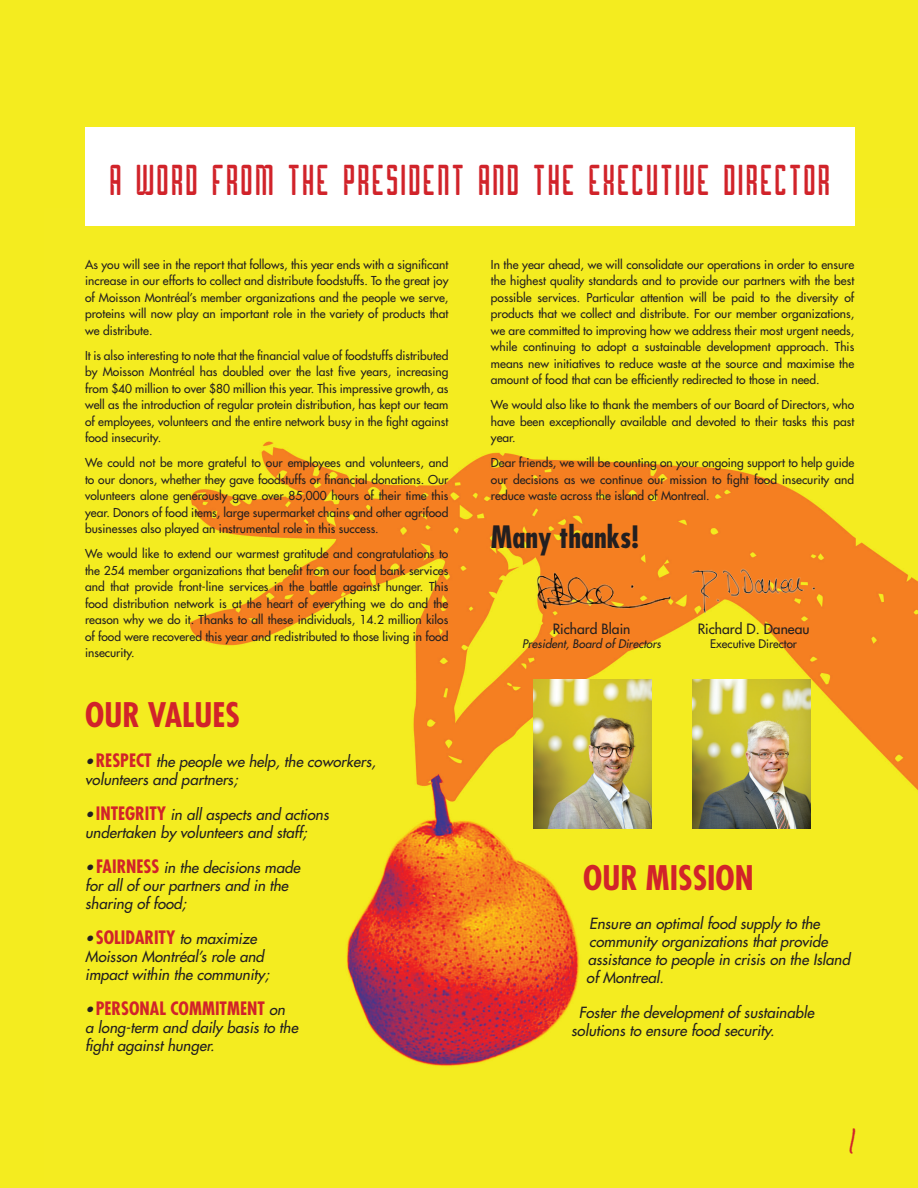
<style>
.page{position:relative;width:918px;height:1188px;background:#f4ec1f}
.page>*{position:absolute;margin:0;border:0;box-sizing:border-box;transform-origin:0 0}
.t1{font:45px "Borg";letter-spacing:.05em;color:#d1232a}
.t2{font:700 condensed 33px "Futura";color:#d1232a}
.t3{font:700 condensed 30px "Futura";color:#231f20}
.t4{font:21px "Rock Salt";color:#d1232a}
.t5{font:700 condensed 18px "Futura";color:#d1232a}
.t6{font:italic 15px/18px "Futura";color:#231f20}
.t7{font:13.8px "Futura";color:#231f20}
.t8{font:12px/16.5px "Futura";color:#231f20;text-align:justify}
.t9{font:italic 11.55px "Futura";color:#231f20}
.t10{font:11.55px "Futura";color:#231f20}
.s1{font-weight:700;font-style:normal;font-stretch:condensed;font-size:18px;color:#d1232a}
.s2{font-weight:400;font-style:italic;font-stretch:normal;font-size:15px;color:#231f20}
</style>
<div class="page">
<img style="left:190px;top:209px;width:728px;height:857px">
<div style="left:85px;top:127px;width:769px;height:99px;background:#fff"></div>
<img style="left:693px;top:679px;width:118px;height:150px">
<img style="left:533px;top:680px;width:119px;height:149px">
<img style="left:504px;top:545px;width:182px;height:89px">
<img style="left:692px;top:564px;width:124px;height:51px">
<h1 class="t1" style="left:109px;top:155px;width:720px">A WORD FROM THE PRESIDENT AND THE EXECUTIVE DIRECTOR</h1>
<p class="t8" style="left:85px;top:256px;width:365px">As you will see in the report that follows, this year ends with a significant increase in our efforts to collect and distribute foodstuffs. To the great joy of Moisson Montréal’s member organizations and the people we serve, proteins will now play an important role in the variety of products that we distribute.</p>
<p class="t8" style="left:85px;top:347px;width:365px">It is also interesting to note that the financial value of foodstuffs distributed by Moisson Montréal has doubled over the last five years, increasing from $40 million to over $80 million this year. This impressive growth, as well as the introduction of regular protein distribution, has kept our team of employees, volunteers and the entire network busy in the fight against food insecurity.</p>
<p class="t8" style="left:85px;top:455px;width:365px">We could not be more grateful to our employees and volunteers, and to our donors, whether they gave foodstuffs or financial donations. Our volunteers alone generously gave over 85,000 hours of their time this year. Donors of food items, large supermarket chains and other agrifood businesses also played an instrumental role in this success.</p>
<p class="t8" style="left:85px;top:546px;width:365px">We would like to extend our warmest gratitude and congratulations to the 254 member organizations that benefit from our food bank services and that provide front-line services in the battle against hunger. This food distribution network is at the heart of everything we do and the reason why we do it. Thanks to all these individuals, 14.2 million kilos of food were recovered this year and redistributed to those living in food insecurity.</p>
<h2 class="t2" style="left:85px;top:694px;width:156px">OUR VALUES</h2>
<p class="t6" style="left:85px;top:752px;width:292px">• <span class="s1">RESPECT</span> the people we help, the coworkers, volunteers and partners;</p>
<p class="t6" style="left:85px;top:805px;width:245px">• <span class="s1">INTEGRITY</span> in all aspects and actions undertaken by volunteers and staff;</p>
<p class="t6" style="left:85px;top:858px;width:216px">• <span class="s1">FAIRNESS</span> in the decisions made for all of our partners and in the sharing of food;</p>
<p class="t6" style="left:85px;top:929px;width:185px">• <span class="s1">SOLIDARITY</span> to maximize<br>Moisson Montréal’s role and impact within the community;</p>
<h3 class="t5" style="left:85px;top:996px;width:201px"><span class="s2">•</span> PERSONAL COMMITMENT <span class="s2">on</span></h3>
<p class="t6" style="left:85px;top:1018px;width:214px">a long-term and daily basis to the fight against hunger.</p>
<p class="t8" style="left:491px;top:256px;width:365px">In the year ahead, we will consolidate our operations in order to ensure the highest quality standards and to provide our partners with the best possible services. Particular attention will be paid to the diversity of products that we collect and distribute. For our member organizations, we are committed to improving how we address their most urgent needs, while continuing to adopt a sustainable development approach. This means new initiatives to reduce waste at the source and maximise the amount of food that can be efficiently redirected to those in need.</p>
<p class="t8" style="left:491px;top:397px;width:365px">We would also like to thank the members of our Board of Directors, who have been exceptionally available and devoted to their tasks this past year.</p>
<p class="t8" style="left:491px;top:455px;width:365px">Dear friends, we will be counting on your ongoing support to help guide our decisions as we continue our mission to fight food insecurity and reduce waste across the island of Montreal.</p>
<h3 class="t3" style="left:491px;top:518px;width:149px">MANY THANKS!</h3>
<p class="t7" style="left:553px;top:620px;width:79px">Richard Blain</p>
<p class="t9" style="left:522px;top:636px;width:140px">President, Board of Directors</p>
<p class="t7" style="left:698px;top:620px;width:113px">Richard D. Daneau</p>
<p class="t10" style="left:710px;top:636px;width:88px">Executive Director</p>
<h2 class="t2" style="left:583px;top:857px;width:172px">OUR MISSION</h2>
<p class="t6" style="left:586px;top:915px;width:265px">Ensure an optimal food supply to the community organizations that provide assistance to people in crisis on the Island of Montreal.</p>
<p class="t6" style="left:571px;top:1004px;width:244px;text-indent:8px">Foster the development of sustainable solutions to ensure food security.</p>
<h3 class="t4" style="left:847px;top:1129px;width:13px">1</h3>
</div>
